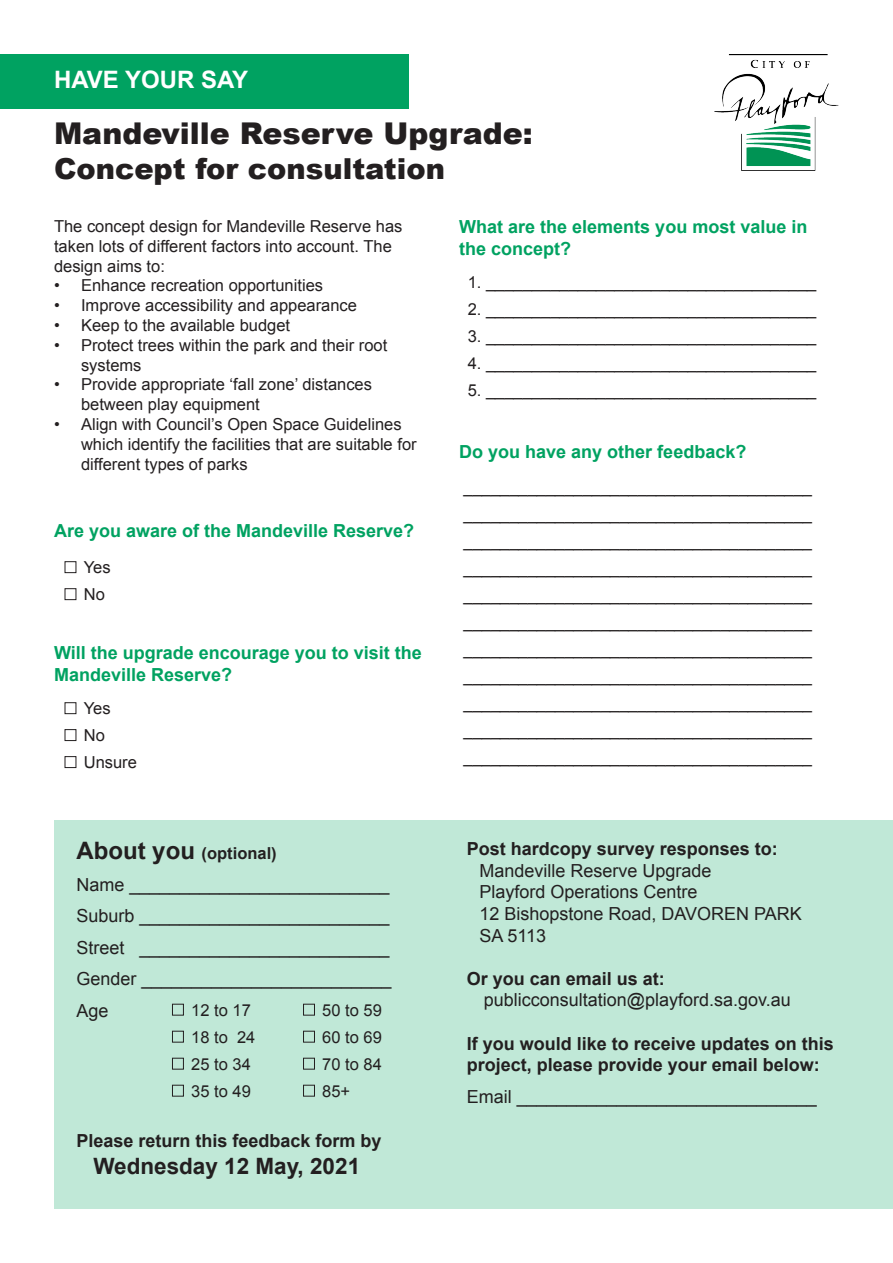
<style>
.page{position:relative;width:893px;height:1263px;background:#fff}
.page>*{position:absolute;margin:0;border:0;box-sizing:border-box;transform-origin:0 0}
.t1{font:900 30px "Arial";color:#231f20}
.t2{font:900 28.95px "Arial";color:#231f20}
.t3{font:700 24px "Arial";color:#fff}
.t4{font:700 22.5px "Arial";color:#231f20}
.t5{font:18px "Arial";color:#231f20}
.t6{font:700 18px/21.6px "Arial";color:#00a261}
.t7{font:700 18px/21.6px "Arial";color:#231f20}
.t8{font:16.5px/19.8px "Arial";color:#231f20}
.t9{font:700 16.5px "Arial";color:#231f20}
.s1{font-size:24px}
</style>
<div class="page">
<img style="left:715px;top:54px;width:124px;height:116px">
<div style="left:65px;top:702px;width:11px;height:12px;border:1px solid #231f20"></div>
<div style="left:65px;top:729px;width:11px;height:12px;border:1px solid #231f20"></div>
<div style="left:65px;top:756px;width:11px;height:12px;border:1px solid #231f20"></div>
<div style="left:65px;top:561px;width:11px;height:12px;border:1px solid #231f20"></div>
<div style="left:65px;top:588px;width:11px;height:12px;border:1px solid #231f20"></div>
<div style="left:54px;top:821px;width:839px;height:388px;background:#c0e8d7"></div>
<div style="left:0;top:54px;width:408px;height:54px;background:#00a261"></div>
<div style="left:172px;top:1004px;width:12px;height:11px;border:1px solid #231f20"></div>
<div style="left:172px;top:1031px;width:12px;height:11px;border:1px solid #231f20"></div>
<div style="left:172px;top:1058px;width:12px;height:11px;border:1px solid #231f20"></div>
<div style="left:172px;top:1085px;width:12px;height:11px;border:1px solid #231f20"></div>
<div style="left:303px;top:1004px;width:12px;height:11px;border:1px solid #231f20"></div>
<div style="left:303px;top:1031px;width:12px;height:11px;border:1px solid #231f20"></div>
<div style="left:303px;top:1058px;width:12px;height:11px;border:1px solid #231f20"></div>
<div style="left:303px;top:1085px;width:12px;height:11px;border:1px solid #231f20"></div>
<p class="t3" style="left:54px;top:64px;width:196px">HAVE YOUR SAY</p>
<p class="t1" style="left:54px;top:112px;width:480px">Mandeville Reserve Upgrade:</p>
<p class="t2" style="left:54px;top:148px;width:392px">Concept for consultation</p>
<p class="t8" style="left:54px;top:216px;width:350px">The concept design for Mandeville Reserve has taken lots of different factors into account. The design aims to:</p>
<p class="t8" style="left:54px;top:276px;width:271px">• Enhance recreation opportunities</p>
<p class="t8" style="left:54px;top:296px;width:305px">• Improve accessibility and appearance</p>
<p class="t8" style="left:54px;top:315px;width:238px">• Keep to the available budget</p>
<p class="t8" style="left:81px;top:335px;width:308px;text-indent:-27px">• Protect trees within the park and their root systems</p>
<p class="t8" style="left:81px;top:375px;width:293px;text-indent:-27px">• Provide appropriate ‘fall zone’ distances between play equipment</p>
<p class="t8" style="left:81px;top:414px;width:337px;text-indent:-27px">• Align with Council’s Open Space Guidelines which identify the facilities that are suitable for different types of parks</p>
<p class="t6" style="left:54px;top:521px;width:362px">Are you aware of the Mandeville Reserve?</p>
<p class="t8" style="left:84px;top:558px;width:28px">Yes</p>
<p class="t8" style="left:84px;top:585px;width:23px">No</p>
<p class="t6" style="left:54px;top:643px;width:369px">Will the upgrade encourage you to visit the<br>Mandeville Reserve?</p>
<p class="t8" style="left:84px;top:698px;width:28px">Yes</p>
<p class="t8" style="left:84px;top:725px;width:23px">No</p>
<p class="t8" style="left:84px;top:752px;width:55px">Unsure</p>
<p class="t9" style="left:76px;top:843px;width:202px"><span class="s1">About you</span> (optional)</p>
<p class="t5" style="left:76px;top:873px;width:315px">Name __________________________</p>
<p class="t5" style="left:76px;top:904px;width:315px">Suburb _________________________</p>
<p class="t5" style="left:76px;top:936px;width:315px">Street _________________________</p>
<p class="t5" style="left:76px;top:967px;width:317px">Gender _________________________</p>
<p class="t5" style="left:76px;top:999px;width:34px">Age</p>
<p class="t8" style="left:191px;top:1000px;width:61px">12 to 17</p>
<p class="t8" style="left:191px;top:1027px;width:66px">18 to 24</p>
<p class="t8" style="left:191px;top:1054px;width:61px">25 to 34</p>
<p class="t8" style="left:191px;top:1081px;width:61px">35 to 49</p>
<p class="t8" style="left:322px;top:1000px;width:61px">50 to 59</p>
<p class="t8" style="left:322px;top:1027px;width:61px">60 to 69</p>
<p class="t8" style="left:322px;top:1054px;width:61px">70 to 84</p>
<p class="t8" style="left:322px;top:1081px;width:29px">85+</p>
<p class="t7" style="left:76px;top:1130px;width:307px">Please return this feedback form by</p>
<p class="t4" style="left:93px;top:1151px;width:268px">Wednesday 12 May, 2021</p>
<p class="t6" style="left:459px;top:217px;width:350px">What are the elements you most value in the concept?</p>
<p class="t8" style="left:468px;top:272px;width:350px">1. ____________________________________</p>
<p class="t8" style="left:468px;top:299px;width:350px">2. ____________________________________</p>
<p class="t8" style="left:468px;top:326px;width:350px">3. ____________________________________</p>
<p class="t8" style="left:468px;top:353px;width:350px">4. ____________________________________</p>
<p class="t8" style="left:468px;top:380px;width:350px">5. ____________________________________</p>
<p class="t6" style="left:459px;top:441px;width:289px">Do you have any other feedback?</p>
<p class="t8" style="left:463px;top:478px;width:350px">______________________________________</p>
<p class="t8" style="left:463px;top:505px;width:350px">______________________________________</p>
<p class="t8" style="left:463px;top:532px;width:350px">______________________________________</p>
<p class="t8" style="left:463px;top:559px;width:350px">______________________________________</p>
<p class="t8" style="left:463px;top:586px;width:350px">______________________________________</p>
<p class="t8" style="left:463px;top:609px;width:350px;line-height:27px">______________________________________ ______________________________________</p>
<p class="t8" style="left:463px;top:667px;width:350px">______________________________________</p>
<p class="t8" style="left:463px;top:694px;width:350px">______________________________________</p>
<p class="t8" style="left:463px;top:721px;width:350px">______________________________________</p>
<p class="t8" style="left:463px;top:748px;width:350px">______________________________________</p>
<p class="t7" style="left:467px;top:838px;width:313px">Post hardcopy survey responses to:</p>
<p class="t5" style="left:479px;top:858px;width:234px">Mandeville Reserve Upgrade</p>
<p class="t5" style="left:479px;top:880px;width:220px">Playford Operations Centre</p>
<p class="t5" style="left:479px;top:902px;width:324px">12 Bishopstone Road, DAVOREN PARK</p>
<p class="t5" style="left:479px;top:923px;width:68px">SA 5113</p>
<p class="t7" style="left:467px;top:968px;width:200px">Or you can email us at:</p>
<p class="t5" style="left:484px;top:988px;width:309px">publicconsultation@playford.sa.gov.au</p>
<p class="t7" style="left:467px;top:1033px;width:369px">If you would like to receive updates on this project, please provide your email below:</p>
<p class="t5" style="left:467px;top:1084px;width:352px">Email ______________________________</p>
</div>
